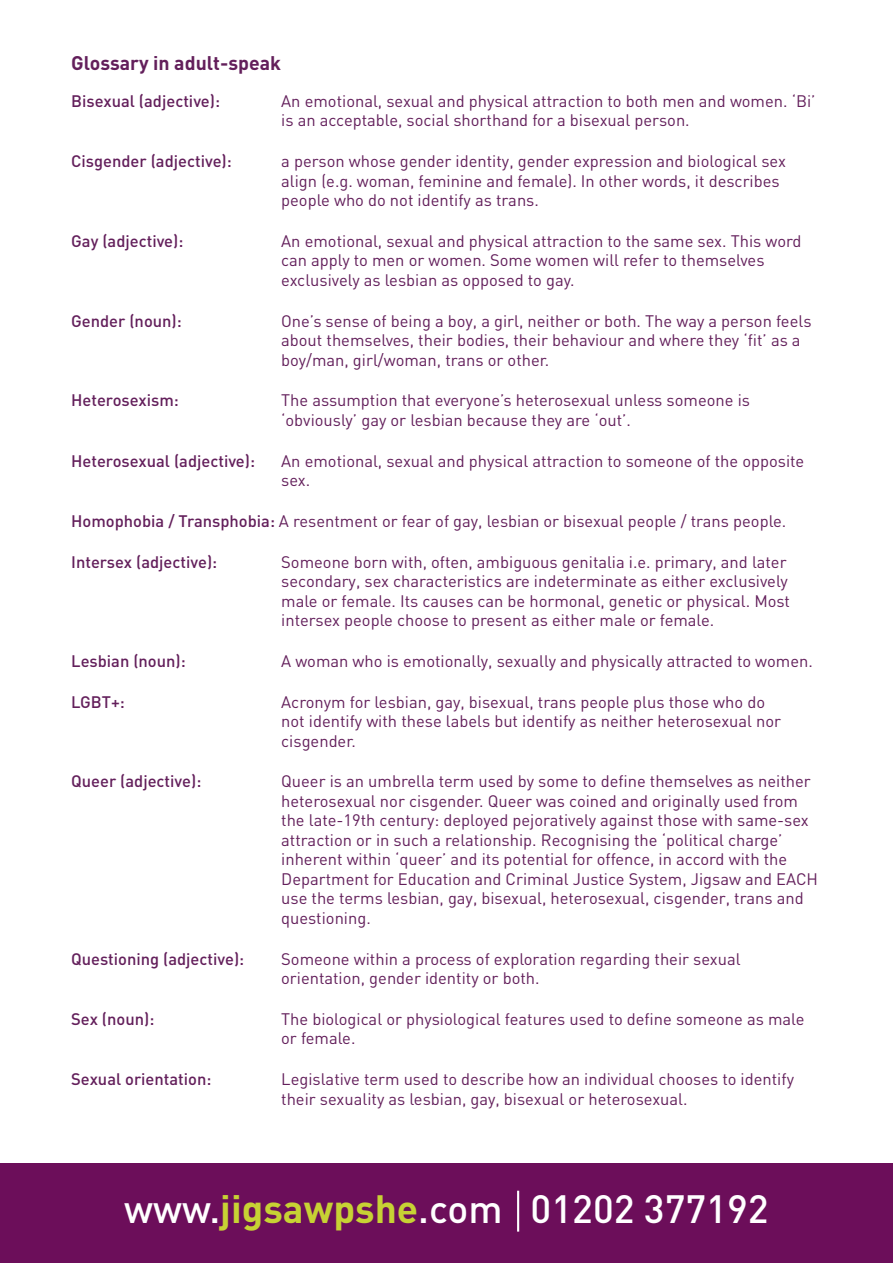
<style>
.page{position:relative;width:893px;height:1263px;background:#fff}
.page>*{position:absolute;margin:0;border:0;box-sizing:border-box;transform-origin:0 0}
.t1{font:500 39px "DIN";color:#fff}
.t2{font:700 19.5px "DIN";color:#631f5b}
.t3{font:16.5px/19.5px "DIN";color:#631f5b}
.t4{font:500 16.5px "DIN";color:#631f5b}
.s1{font-weight:500}
.s2{font-weight:700;color:#c7d234}
</style>
<div class="page">
<div style="left:0;top:1163px;width:893px;height:100px;background:#6c0e5a"></div>
<hr style="left:517px;top:1191px;width:2px;height:40px;background:#fff">
<p class="t2" style="left:71px;top:50px;width:211px">Glossary in adult-speak</p>
<p class="t4" style="left:71px;top:90px;width:150px">Bisexual (adjective):</p>
<p class="t3" style="left:281px;top:91px;width:536px">An emotional, sexual and physical attraction to both men and women. ‘Bi’ is an acceptable, social shorthand for a bisexual person.</p>
<p class="t4" style="left:71px;top:150px;width:162px">Cisgender (adjective):</p>
<p class="t3" style="left:281px;top:151px;width:506px">a person whose gender identity, gender expression and biological sex align (e.g. woman, feminine and female). In other words, it describes people who do not identify as trans.</p>
<p class="t4" style="left:71px;top:230px;width:114px">Gay (adjective):</p>
<p class="t3" style="left:281px;top:231px;width:522px">An emotional, sexual and physical attraction to the same sex. This word can apply to men or women. Some women will refer to themselves exclusively as lesbian as opposed to gay.</p>
<p class="t4" style="left:71px;top:310px;width:112px">Gender (noun):</p>
<p class="t3" style="left:281px;top:310px;width:532px">One’s sense of being a boy, a girl, neither or both. The way a person feels about themselves, their bodies, their behaviour and where they ‘fit’ as a boy/man, girl/woman, trans or other.</p>
<p class="t4" style="left:71px;top:390px;width:109px">Heterosexism:</p>
<p class="t3" style="left:281px;top:390px;width:470px">The assumption that everyone’s heterosexual unless someone is ‘obviously’ gay or lesbian because they are ‘out’.</p>
<p class="t4" style="left:71px;top:450px;width:185px">Heterosexual (adjective):</p>
<p class="t3" style="left:281px;top:451px;width:525px">An emotional, sexual and physical attraction to someone of the opposite sex.</p>
<p class="t3" style="left:71px;top:511px;width:717px"><span class="s1">Homophobia / Transphobia:</span> A resentment or fear of gay, lesbian or bisexual people / trans people.</p>
<p class="t4" style="left:71px;top:551px;width:148px">Intersex (adjective):</p>
<p class="t3" style="left:281px;top:552px;width:510px">Someone born with, often, ambiguous genitalia i.e. primary, and later secondary, sex characteristics are indeterminate as either exclusively male or female. Its causes can be hormonal, genetic or physical. Most intersex people choose to present as either male or female.</p>
<p class="t4" style="left:71px;top:650px;width:116px">Lesbian (noun):</p>
<p class="t3" style="left:281px;top:651px;width:533px">A woman who is emotionally, sexually and physically attracted to women.</p>
<p class="t4" style="left:71px;top:691px;width:55px">LGBT+:</p>
<p class="t3" style="left:281px;top:692px;width:501px">Acronym for lesbian, gay, bisexual, trans people plus those who do not identify with these labels but identify as neither heterosexual nor cisgender.</p>
<p class="t4" style="left:71px;top:771px;width:132px">Queer (adjective):</p>
<p class="t3" style="left:281px;top:771px;width:538px">Queer is an umbrella term used by some to define themselves as neither heterosexual nor cisgender. Queer was coined and originally used from the late-19th century: deployed pejoratively against those with same-sex attraction or in such a relationship. Recognising the ‘political charge’ inherent within ‘queer’ and its potential for offence, in accord with the Department for Education and Criminal Justice System, Jigsaw and EACH use the terms lesbian, gay, bisexual, heterosexual, cisgender, trans and questioning.</p>
<p class="t4" style="left:71px;top:948px;width:175px">Questioning (adjective):</p>
<p class="t3" style="left:281px;top:949px;width:461px">Someone within a process of exploration regarding their sexual orientation, gender identity or both.</p>
<p class="t4" style="left:71px;top:1008px;width:85px">Sex (noun):</p>
<p class="t3" style="left:281px;top:1009px;width:525px">The biological or physiological features used to define someone as male or female.</p>
<p class="t4" style="left:71px;top:1069px;width:142px">Sexual orientation:</p>
<p class="t3" style="left:281px;top:1069px;width:514px">Legislative term used to describe how an individual chooses to identify their sexuality as lesbian, gay, bisexual or heterosexual.</p>
<h1 class="t1" style="left:124px;top:1184px;width:646px">www.<span class="s2">jigsawpshe</span>.com 01202 377192</h1>
</div>
